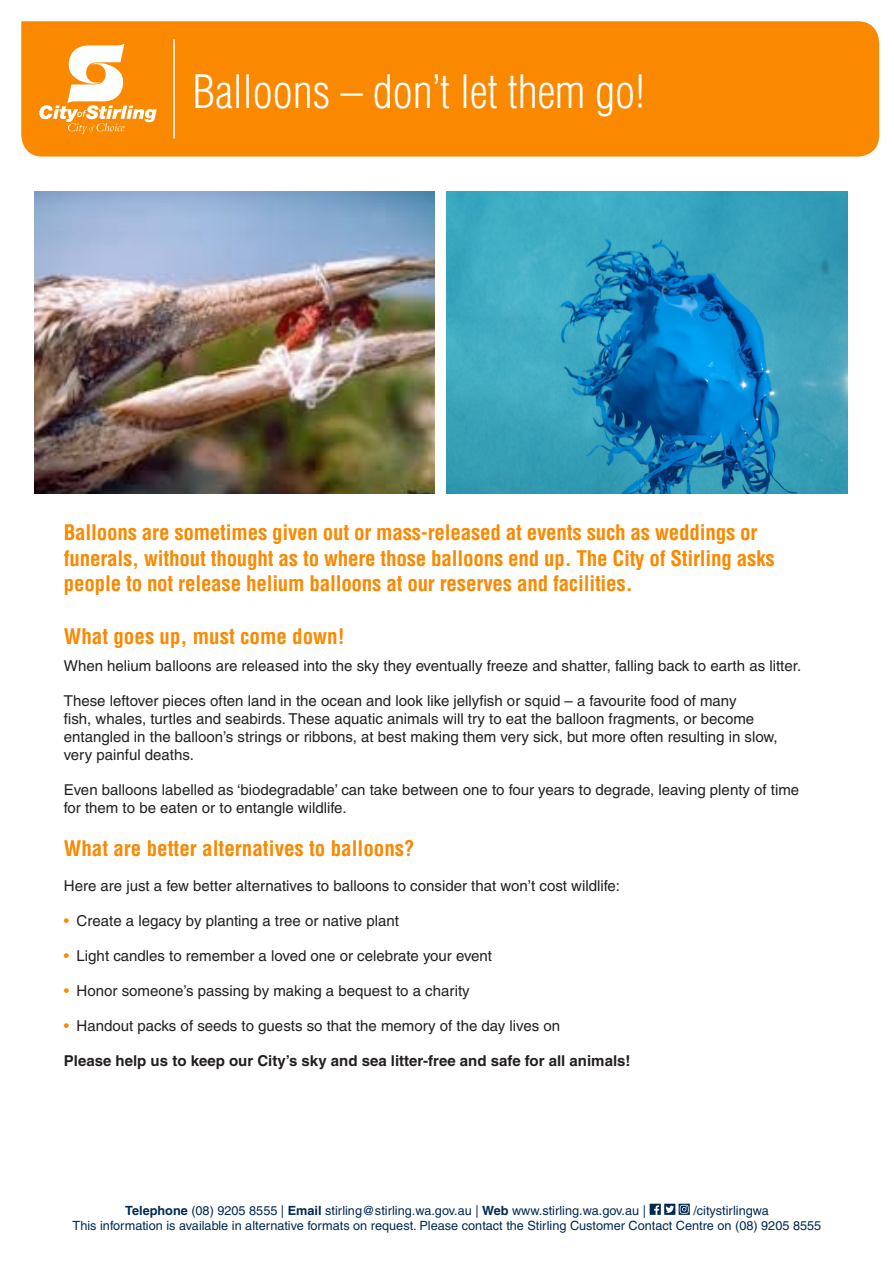
<style>
.page{position:relative;width:894px;height:1263px;background:#fff}
.page>*{position:absolute;margin:0;border:0;box-sizing:border-box;transform-origin:0 0}
.MainHeader{font:300 condensed 45px "Helvetica LT";color:#fff}
.GC__Body_Copy__1{font:700 condensed 21px/25.5px "Helvetica LT";letter-spacing:-.01em;color:#fa8900}
.GC__Body_Copy__1-2{font:15px/18px "Helvetica LT";color:#231f20}
.GC__Body_Copy__1-3{font:700 15px "Helvetica LT";color:#231f20}
.t1{font:12.75px/15.1px "Helvetica LT";color:#002953}
.s1{color:#fa8900}
.s2{font-weight:700}
</style>
<div class="page">
<img style="left:34px;top:191px;width:400px;height:302px">
<img style="left:446px;top:191px;width:400px;height:302px">
<div style="left:21px;top:21px;width:857px;height:136px;background:#fa8900"></div>
<svg style="left:39px;top:44px;width:118px;height:90px"></svg>
<hr style="left:173px;top:39px;width:2px;height:100px;background:#fff">
<div style="left:649px;top:1204px;width:11px;height:11px;background:#002953"></div>
<svg style="left:653px;top:1205px;width:5px;height:10px"></svg>
<svg style="left:663px;top:1204px;width:12px;height:11px"></svg>
<svg style="left:665px;top:1206px;width:8px;height:7px"></svg>
<svg style="left:678px;top:1204px;width:11px;height:11px"></svg>
<svg style="left:679px;top:1205px;width:9px;height:9px"></svg>
<p class="MainHeader" style="left:193px;top:64px;width:453px">Balloons – don’t let them go!</p>
<p class="GC__Body_Copy__1" style="left:64px;top:519px;width:712px">Balloons are sometimes given out or mass-released at events such as weddings or funerals, without thought as to where those balloons end up. The City of Stirling asks people to not release helium balloons at our reserves and facilities.</p>
<p class="GC__Body_Copy__1" style="left:64px;top:623px;width:282px">What goes up, must come down!</p>
<p class="GC__Body_Copy__1-2" style="left:64px;top:656px;width:738px">When helium balloons are released into the sky they eventually freeze and shatter, falling back to earth as litter.</p>
<p class="GC__Body_Copy__1-2" style="left:64px;top:691px;width:714px">These leftover pieces often land in the ocean and look like jellyfish or squid – a favourite food of many<br>fish, whales, turtles and seabirds. These aquatic animals will try to eat the balloon fragments, or become entangled in the balloon’s strings or ribbons, at best making them very sick, but more often resulting in slow, very painful deaths.</p>
<p class="GC__Body_Copy__1-2" style="left:64px;top:780px;width:736px">Even balloons labelled as ‘biodegradable’ can take between one to four years to degrade, leaving plenty of time for them to be eaten or to entangle wildlife.</p>
<p class="GC__Body_Copy__1" style="left:64px;top:835px;width:352px">What are better alternatives to balloons?</p>
<p class="GC__Body_Copy__1-2" style="left:64px;top:877px;width:557px">Here are just a few better alternatives to balloons to consider that won’t cost wildlife:</p>
<p class="GC__Body_Copy__1-2" style="left:64px;top:912px;width:336px"><span class="s1">•</span> Create a legacy by planting a tree or native plant</p>
<p class="GC__Body_Copy__1-2" style="left:64px;top:947px;width:429px"><span class="s1">•</span> Light candles to remember a loved one or celebrate your event</p>
<p class="GC__Body_Copy__1-2" style="left:64px;top:982px;width:407px"><span class="s1">•</span> Honor someone’s passing by making a bequest to a charity</p>
<p class="GC__Body_Copy__1-2" style="left:64px;top:1017px;width:497px"><span class="s1">•</span> Handout packs of seeds to guests so that the memory of the day lives on</p>
<p class="GC__Body_Copy__1-3" style="left:64px;top:1052px;width:568px">Please help us to keep our City’s sky and sea litter-free and safe for all animals!</p>
<p class="t1" style="left:125px;top:1203px;width:522px"><span class="s2">Telephone</span> (08) 9205 8555 | <span class="s2">Email</span> stirling@stirling.wa.gov.au | <span class="s2">Web</span> www.stirling.wa.gov.au |</p>
<p class="t1" style="left:73px;top:1203px;width:749px;text-indent:620px">/citystirlingwa<br>This information is available in alternative formats on request. Please contact the Stirling Customer Contact Centre on (08) 9205 8555</p>
</div>
